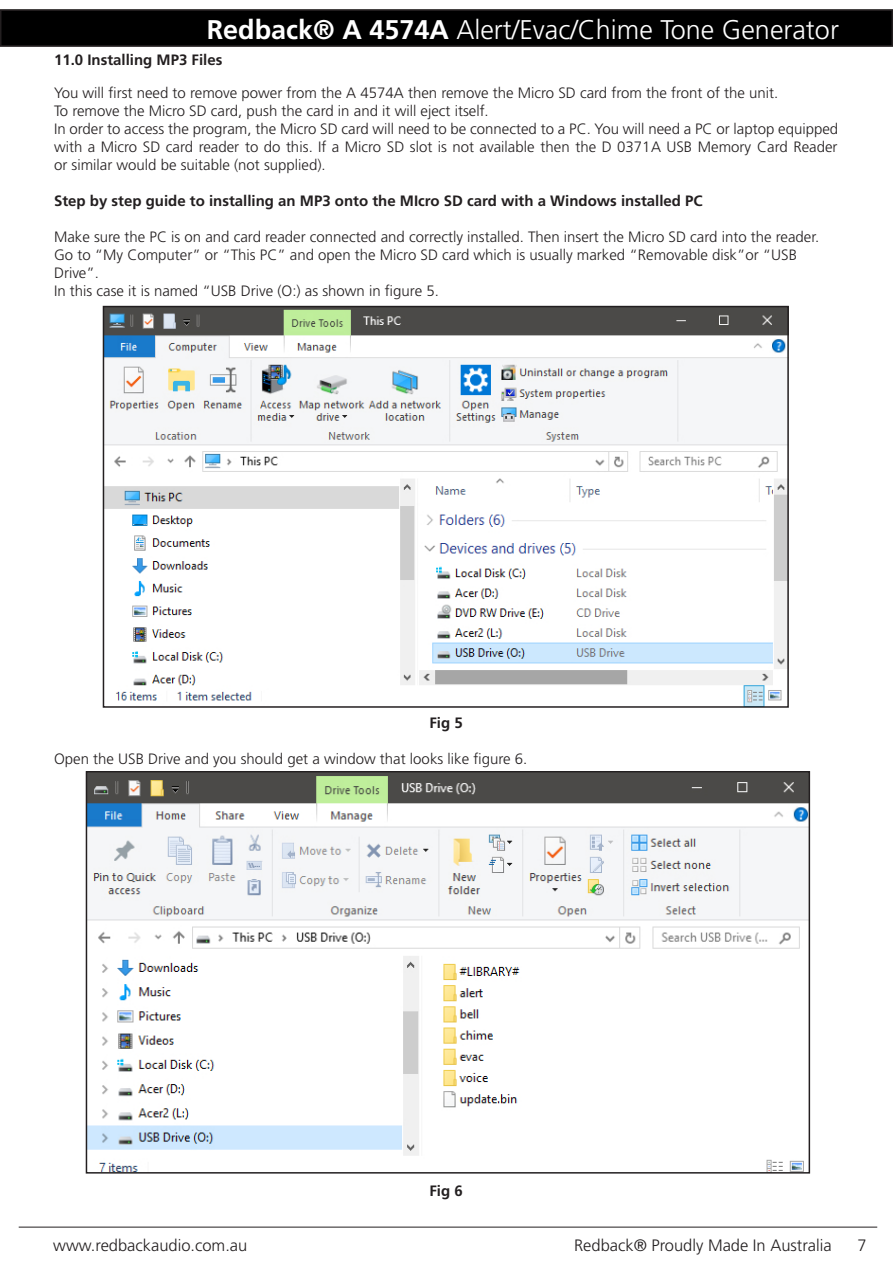
<style>
.page{position:relative;width:893px;height:1263px;background:#fff}
.page>*{position:absolute;margin:0;border:0;box-sizing:border-box;transform-origin:0 0}
.t1{font:300 27px "Frutiger LT Std";color:#fff}
.t2{font:300 16.5px "Frutiger LT Std";color:#231f20}
.Level_2{font:300 15px/18px "Frutiger LT Std";color:#231f20}
.Level_2-2{font:700 15px "Frutiger LT Std";color:#231f20}
.s1{font-weight:700}
</style>
<div class="page">
<div style="left:1px;top:10px;width:891px;height:36px;background:#000"></div>
<div style="left:0;top:9px;width:893px;height:38px;border:2px solid #231f20"></div>
<hr style="left:19px;top:1227px;width:858px;height:1px;background:#231f20">
<img style="left:106px;top:309px;width:680px;height:396px">
<div style="left:103px;top:306px;width:686px;height:402px;border:2px solid #231f20"></div>
<img style="left:89px;top:774px;width:718px;height:396px">
<div style="left:86px;top:771px;width:724px;height:402px;border:2px solid #231f20"></div>
<h1 class="t1" style="left:207px;top:14px;width:634px"><span class="s1">Redback® A 4574A</span> Alert/Evac/Chime Tone Generator</h1>
<p class="Level_2-2" style="left:54px;top:51px;width:170px">11.0 Installing MP3 Files</p>
<p class="Level_2" style="left:54px;top:84px;width:726px">You will first need to remove power from the A 4574A then remove the Micro SD card from the front of the unit.</p>
<p class="Level_2" style="left:54px;top:102px;width:786px">To remove the Micro SD card, push the card in and it will eject itself.<br>In order to access the program, the Micro SD card will need to be connected to a PC. You will need a PC or laptop equipped with a Micro SD card reader to do this. If a Micro SD slot is not available then the D 0371A USB Memory Card Reader or similar would be suitable (not supplied).</p>
<p class="Level_2-2" style="left:54px;top:192px;width:650px">Step by step guide to installing an MP3 onto the MIcro SD card with a Windows installed PC</p>
<p class="Level_2" style="left:54px;top:228px;width:767px">Make sure the PC is on and card reader connected and correctly installed. Then insert the Micro SD card into the reader.</p>
<p class="Level_2" style="left:54px;top:246px;width:744px">Go to “My Computer” or “This PC” and open the Micro SD card which is usually marked “Removable disk”or “USB<br>Drive”.</p>
<p class="Level_2" style="left:54px;top:282px;width:386px">In this case it is named “USB Drive (O:) as shown in figure 5.</p>
<p class="Level_2-2" style="left:429px;top:714px;width:35px">Fig 5</p>
<p class="Level_2" style="left:54px;top:750px;width:475px">Open the USB Drive and you should get a window that looks like figure 6.</p>
<p class="Level_2-2" style="left:429px;top:1182px;width:35px">Fig 6</p>
<p class="t2" style="left:53px;top:1236px;width:196px">www.redbackaudio.com.au</p>
<p class="t2" style="left:574px;top:1236px;width:259px">Redback® Proudly Made In Australia</p>
<p class="t2" style="left:857px;top:1236px;width:11px">7</p>
</div>
